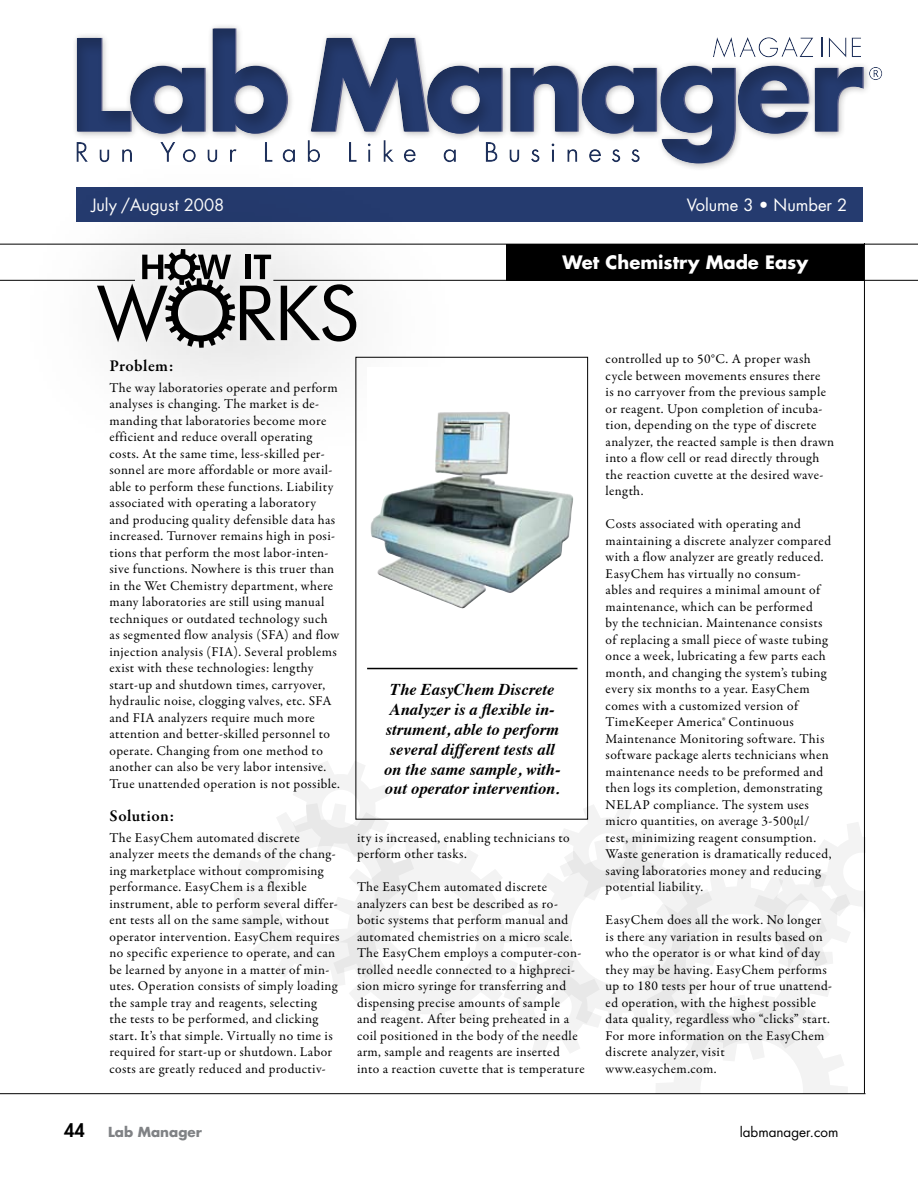
<style>
.page{position:relative;width:918px;height:1188px;background:#fff}
.page>*{position:absolute;margin:0;border:0;box-sizing:border-box;transform-origin:0 0}
.t1{font:700 18px "Futura";color:#fff}
.t2{font:800 18px "Futura";color:#000}
.t3{font:italic 700 16.5px/19.8px "Times";color:#000;text-align:center}
.t4{font:16.5px "Futura";color:#fff}
.t5{font:600 16.5px "Garamond Premr Pro";letter-spacing:.025em;color:#000}
.t6{font:13.5px/16.5px "Garamond Premr Pro";letter-spacing:.025em;color:#000}
.t7{font:13.5px "Futura";color:#000}
.t8{font:700 13.5px "Futura";color:#808285}
</style>
<div class="page">
<div style="left:77px;top:187px;width:786px;height:34px;background:#253b6f"></div>
<div style="left:76px;top:27px;width:807px;height:138px;background:#000;opacity:.2"></div>
<div style="left:0;top:130px;width:514px;height:374px;background:#000;opacity:.5"></div>
<div style="left:87px;top:239px;width:285px;height:125px;background:#f5f5f5"></div>
<svg style="left:281px;top:284px;width:75px;height:58px"></svg>
<svg style="left:97px;top:249px;width:178px;height:99px"></svg>
<svg style="left:234px;top:760px;width:632px;height:333px"></svg>
<hr style="left:273px;top:280px;width:645px;height:1px;background:#000">
<hr style="left:864px;top:243px;width:1px;height:851px;background:#000">
<hr style="left:0;top:1093px;width:866px;height:1px;background:#000">
<div style="left:356px;top:357px;width:232px;height:462px;border:1px solid #000"></div>
<hr style="left:367px;top:668px;width:211px;height:1px;background:#000">
<div style="left:367px;top:367px;width:211px;height:286px;background:#fff"></div>
<img style="left:370px;top:412px;width:203px;height:197px">
<div style="left:507px;top:244px;width:357px;height:36px;background:#000"></div>
<hr style="left:0;top:244px;width:918px;height:1px;background:#000">
<hr style="left:0;top:280px;width:135px;height:1px;background:#000">
<p class="t4" style="left:91px;top:195px;width:135px">July /August 2008</p>
<p class="t4" style="left:687px;top:195px;width:162px">Volume 3 • Number 2</p>
<h1 class="t1" style="left:563px;top:251px;width:247px">Wet Chemistry Made Easy</h1>
<p class="t5" style="left:110px;top:356px;width:66px">Problem:</p>
<p class="t6" style="left:110px;top:380px;width:232px">The way laboratories operate and perform analyses is changing. The market is de&shy;manding that laboratories become more efficient and reduce overall operating costs. At the same time, less-skilled per&shy;sonnel are more affordable or more avail&shy;able to perform these functions. Liability associated with operating a laboratory<br>and producing quality defensible data has increased. Turnover remains high in posi&shy;tions that perform the most labor-inten&shy;sive functions. Nowhere is this truer than in the Wet Chemistry department, where many laboratories are still using manual techniques or outdated technology such as segmented flow analysis (SFA) and flow injection analysis (FIA). Several problems exist with these technologies: lengthy start-up and shutdown times, carryover, hydraulic noise, clogging valves, etc. SFA and FIA analyzers require much more attention and better-skilled personnel to operate. Changing from one method to another can also be very labor intensive.<br>True unattended operation is not possible.</p>
<p class="t5" style="left:110px;top:806px;width:66px">Solution:</p>
<p class="t6" style="left:109px;top:830px;width:231px">The EasyChem automated discrete analyzer meets the demands of the chang&shy;ing marketplace without compromising performance. EasyChem is a flexible instrument, able to perform several differ&shy;ent tests all on the same sample, without operator intervention. EasyChem requires no specific experience to operate, and can be learned by anyone in a matter of min&shy;utes. Operation consists of simply loading the sample tray and reagents, selecting<br>the tests to be performed, and clicking start. It’s that simple. Virtually no time is required for start-up or shutdown. Labor costs are greatly reduced and productiv-</p>
<p class="t3" style="left:384px;top:679px;width:178px">The EasyChem Discrete<br>Analyzer is a flexible in&shy;strument, able to perform several different tests all on the same sample, with&shy;out operator intervention.</p>
<p class="t6" style="left:357px;top:830px;width:214px">ity is increased, enabling technicians to perform other tasks.</p>
<p class="t6" style="left:357px;top:879px;width:229px">The EasyChem automated discrete analyzers can best be described as ro&shy;botic systems that perform manual and automated chemistries on a micro scale.<br>The EasyChem employs a computer-con&shy;trolled needle connected to a highpreci&shy;sion micro syringe for transferring and dispensing precise amounts of sample<br>and reagent. After being preheated in a coil positioned in the body of the needle arm, sample and reagents are inserted into a reaction cuvette that is temperature</p>
<p class="t6" style="left:606px;top:351px;width:230px">controlled up to 50°C. A proper wash cycle between movements ensures there<br>is no carryover from the previous sample or reagent. Upon completion of incuba&shy;tion, depending on the type of discrete analyzer, the reacted sample is then drawn into a flow cell or read directly through the reaction cuvette at the desired wave&shy;length.</p>
<p class="t6" style="left:606px;top:516px;width:227px">Costs associated with operating and maintaining a discrete analyzer compared with a flow analyzer are greatly reduced.<br>EasyChem has virtually no consum-<br>ables and requires a minimal amount of maintenance, which can be performed<br>by the technician. Maintenance consists of replacing a small piece of waste tubing once a week, lubricating a few parts each month, and changing the system’s tubing every six months to a year. EasyChem comes with a customized version of TimeKeeper America® Continuous Maintenance Monitoring software. This software package alerts technicians when maintenance needs to be preformed and then logs its completion, demonstrating NELAP compliance. The system uses micro quantities, on average 3-500µl/ test, minimizing reagent consumption.<br>Waste generation is dramatically reduced, saving laboratories money and reducing potential liability.</p>
<p class="t6" style="left:606px;top:912px;width:228px">EasyChem does all the work. No longer is there any variation in results based on who the operator is or what kind of day they may be having. EasyChem performs up to 180 tests per hour of true unattend&shy;ed operation, with the highest possible data quality, regardless who “clicks” start.<br>For more information on the EasyChem discrete analyzer, visit www.easychem.com.</p>
<h1 class="t2" style="left:64px;top:1119px;width:22px">44</h1>
<p class="t8" style="left:108px;top:1123px;width:95px">Lab Manager</p>
<p class="t7" style="left:740px;top:1123px;width:100px">labmanager.com</p>
</div>
